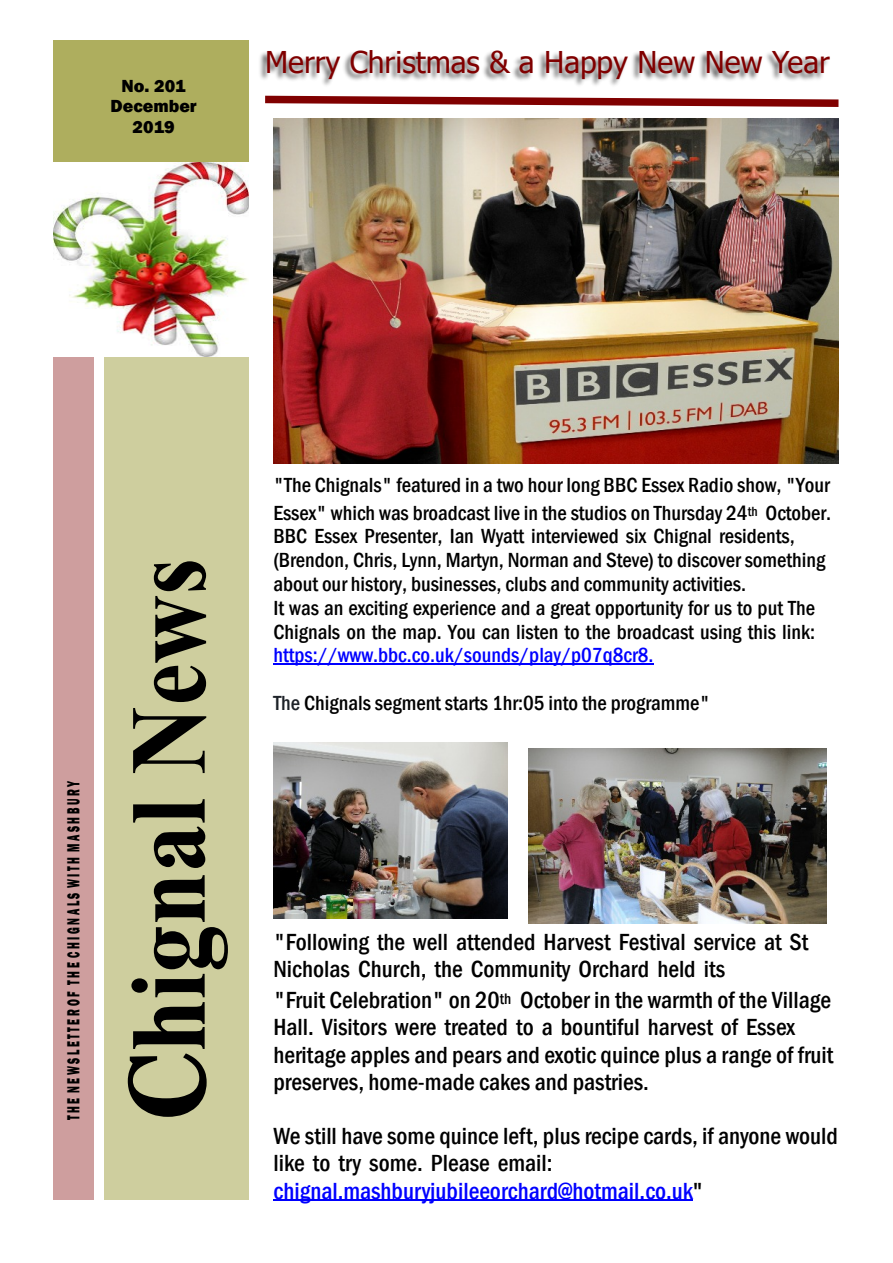
<style>
.page{position:relative;width:893px;height:1263px;background:#fff}
.page>*{position:absolute;margin:0;border:0;box-sizing:border-box;transform-origin:0 0}
.t1{font:700 108px "Times New Roman";color:#000;scale:.88 1}
.t2{font:30px "Tahoma";color:#800000}
.t3{font:500 condensed 24px/27.2px "Franklin Gothic";color:#000}
.t4{font:500 condensed 21px/23.9px "Franklin Gothic";color:#000}
.t5{font:500 condensed 21px "Franklin Gothic";color:#00f}
.t6{font:800 18px "Franklin Gothic";color:#000;scale:.55 1}
.t7{font:800 18px/20.4px "Franklin Gothic";color:#000;text-align:center}
.s1{font-family:"Georgia"}
.s2{color:#1d2228}
.s3{color:#00f}
.s4{font-stretch:normal}
</style>
<div class="page">
<div style="left:104px;top:357px;width:144px;height:843px;background:#cece9e"></div>
<div style="left:53px;top:357px;width:41px;height:843px;background:#ce9e9e"></div>
<div style="left:53px;top:41px;width:195px;height:122px;background:#aeae5e"></div>
<img style="left:53px;top:163px;width:195px;height:194px">
<img style="left:260px;top:52px;width:568px;height:44px">
<svg style="left:265px;top:96px;width:573px;height:11px"></svg>
<img style="left:273px;top:119px;width:565px;height:344px">
<hr style="left:273px;top:663px;width:380px;height:1px;background:#00f">
<img style="left:273px;top:743px;width:235px;height:175px">
<img style="left:529px;top:748px;width:298px;height:175px">
<hr style="left:273px;top:1200px;width:420px;height:1px;background:#00f">
<p class="t7" style="left:111px;top:77px;width:88px">No. 201<br>December<br>2019</p>
<h2 class="t2" style="left:265px;top:50px;width:566px">Merry Christmas &amp; a Happy New New Year</h2>
<p class="t6" style="left:67px;top:1120px;width:618px;rotate:-90deg">T H E N E W S L E T T E R O F T H E C H I G N A L S W I T H M A S H B U R Y</p>
<h1 class="t1" style="left:132px;top:1120px;width:640px;rotate:-90deg"><span class="s1">C</span>hignal News</h1>
<p class="t4" style="left:273px;top:473px;width:559px;line-height:27.2px">"The Chignals" featured in a two hour long BBC Essex Radio show, "Your<br>Essex" which was broadcast live in the studios on Thursday 24<sup>th</sup> October.</p>
<p class="t4" style="left:273px;top:526px;width:554px">BBC Essex Presenter, Ian Wyatt interviewed six Chignal residents, (Brendon, Chris, Lynn, Martyn, Norman and Steve) to discover something about our history, businesses, clubs and community activities.<br>It was an exciting experience and a great opportunity for us to put The Chignals on the map. You can listen to the broadcast using this link:</p>
<p class="t5" style="left:273px;top:648px;width:382px">https://www.bbc.co.uk/sounds/play/p07q8cr8.</p>
<p class="t4" style="left:273px;top:693px;width:438px"><span class="s2">The</span> Chignals segment starts 1hr:05 into the programme"</p>
<p class="t3" style="left:273px;top:930px;width:536px">"Following the well attended Harvest Festival service at St<br>Nicholas Church, the Community Orchard held its</p>
<p class="t3" style="left:273px;top:988px;width:562px">"Fruit Celebration" on 20<sup>th</sup> October in the warmth of the Village Hall. Visitors were treated to a bountiful harvest of Essex heritage apples and pears and exotic quince plus a range of fruit preserves, home-made cakes and pastries.</p>
<p class="t3" style="left:273px;top:1124px;width:566px">We still have some quince left, plus recipe cards, if anyone would like to try some. Please email: <span class="s3">chignal.mashburyjubileeorchard@hotmail.co.uk</span><span class="s4">"</span></p>
</div>
